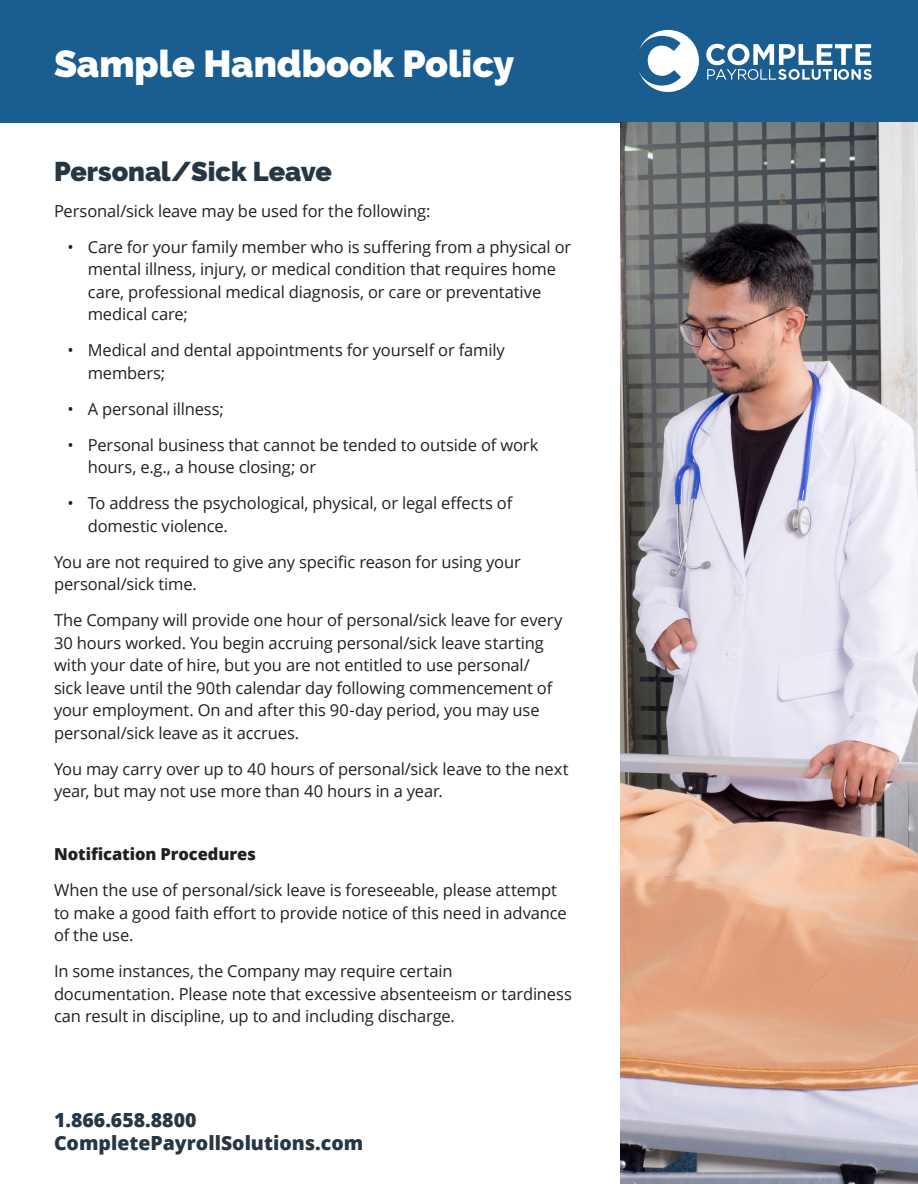
<style>
.page{position:relative;width:918px;height:1188px;background:#fff}
.page>*{position:absolute;margin:0;border:0;box-sizing:border-box;transform-origin:0 0}
.t1{font:900 37.5px "Raleway";color:#fff}
.t2{font:900 27px "Raleway";color:#253644}
.t3{font:800 19.5px "Open Sans";color:#253644}
.t4{font:16.5px/22.5px "Open Sans";letter-spacing:-.01em;color:#231f20}
.t5{font:800 16.5px "Open Sans";letter-spacing:-.005em;color:#231f20}
</style>
<div class="page">
<div style="left:0;top:0;width:918px;height:122px;background:#195d91"></div>
<svg style="left:639px;top:30px;width:60px;height:62px"></svg>
<svg style="left:706px;top:44px;width:166px;height:36px"></svg>
<img style="left:620px;top:122px;width:298px;height:1062px">
<p class="t1" style="left:54px;top:42px;width:462px">Sample Handbook Policy</p>
<p class="t2" style="left:54px;top:156px;width:279px">Personal/Sick Leave</p>
<p class="t4" style="left:54px;top:199px;width:378px">Personal/sick leave may be used for the following:</p>
<p class="t4" style="left:88px;top:235px;width:485px;text-indent:-20px">• Care for your family member who is suffering from a physical or mental illness, injury, or medical condition that requires home care, professional medical diagnosis, or care or preventative medical care;</p>
<p class="t4" style="left:88px;top:339px;width:419px;text-indent:-20px">• Medical and dental appointments for yourself or family members;</p>
<p class="t4" style="left:68px;top:397px;width:158px">• A personal illness;</p>
<p class="t4" style="left:88px;top:433px;width:452px;text-indent:-20px">• Personal business that cannot be tended to outside of work hours, e.g., a house closing; or</p>
<p class="t4" style="left:88px;top:492px;width:426px;text-indent:-20px">• To address the psychological, physical, or legal effects of domestic violence.</p>
<p class="t4" style="left:54px;top:550px;width:468px">You are not required to give any specific reason for using your personal/sick time.</p>
<p class="t4" style="left:54px;top:609px;width:510px">The Company will provide one hour of personal/sick leave for every 30 hours worked. You begin accruing personal/sick leave starting with your date of hire, but you are not entitled to use personal/<br>sick leave until the 90th calendar day following commencement of your employment. On and after this 90-day period, you may use personal/sick leave as it accrues.</p>
<p class="t4" style="left:54px;top:757px;width:516px">You may carry over up to 40 hours of personal/sick leave to the next year, but may not use more than 40 hours in a year.</p>
<p class="t5" style="left:54px;top:842px;width:204px">Notification Procedures</p>
<p class="t4" style="left:54px;top:879px;width:514px">When the use of personal/sick leave is foreseeable, please attempt to make a good faith effort to provide notice of this need in advance of the use.</p>
<p class="t4" style="left:54px;top:960px;width:519px">In some instances, the Company may require certain documentation. Please note that excessive absenteeism or tardiness can result in discipline, up to and including discharge.</p>
<p class="t3" style="left:54px;top:1105px;width:144px">1.866.658.8800</p>
<p class="t3" style="left:54px;top:1128px;width:311px">CompletePayrollSolutions.com</p>
</div>
